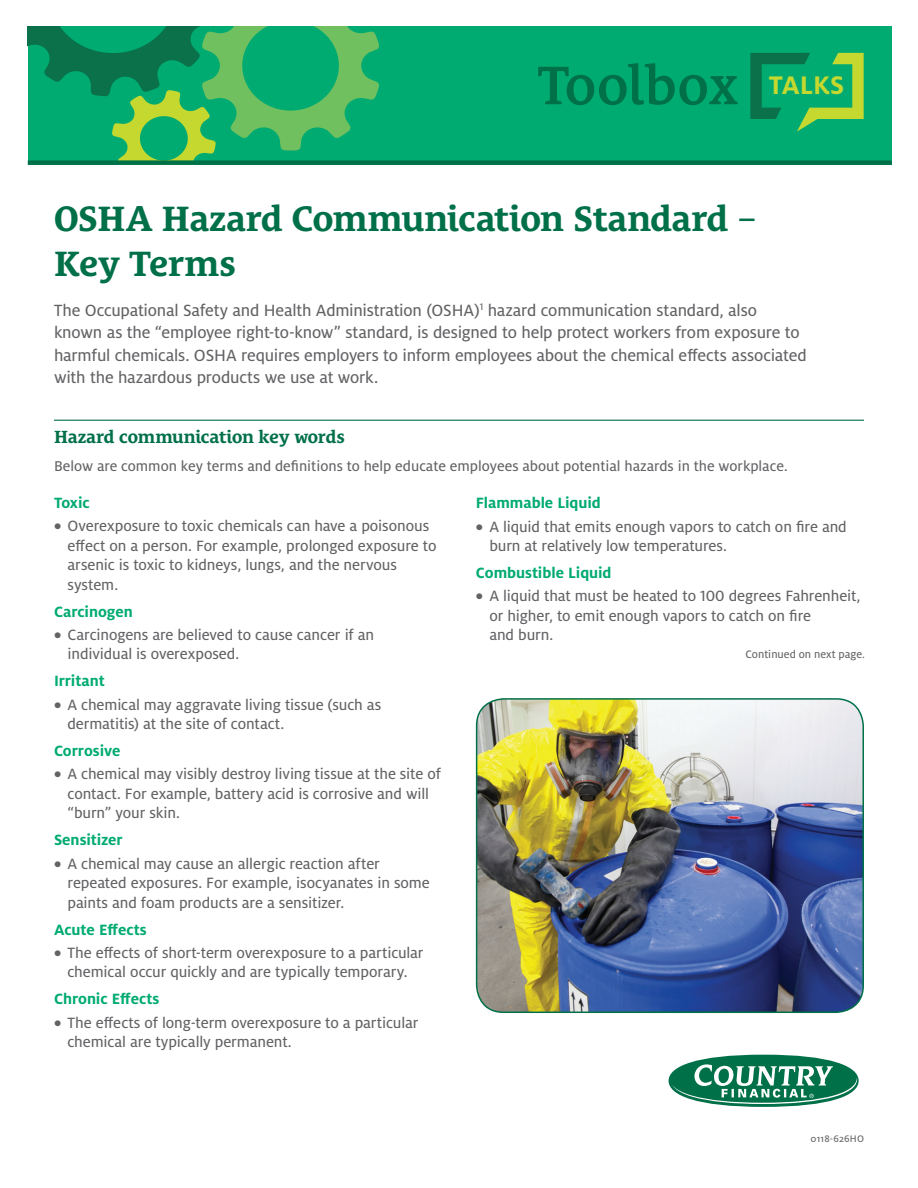
<style>
.page{position:relative;width:918px;height:1188px;background:#fff}
.page>*{position:absolute;margin:0;border:0;box-sizing:border-box;transform-origin:0 0}
.t1{font:600 55.5px "Le Monde Courrier Std";color:#007049}
.t2{font:700 36px/45px "Le Monde Courrier Std";letter-spacing:-.02em;color:#007049}
.t3{font:18px/22.5px "Milo OT Text";letter-spacing:-.01em;color:#636366}
.t4{font:700 18px "Le Monde Courrier Std";letter-spacing:-.02em;color:#007049}
.t5{font:16.5px/19.5px "Milo OT Text";letter-spacing:-.005em;color:#636366}
.t6{font:700 16.5px "Milo OT";letter-spacing:-.005em;color:#00ab72}
.t7{font:15.75px "Milo OT Text";color:#636366}
.t8{font:12px "Milo OT Text";color:#636366}
.t9{font:10.5px "Milo OT Text";letter-spacing:.015em;color:#636366}
.s1{font-family:"Milo OT Text";font-weight:400}
.s2{font-family:"Milo OT";font-weight:700}
</style>
<div class="page">
<hr style="left:54px;top:420px;width:810px;height:1px;background:#007049">
<div style="left:28px;top:26px;width:864px;height:138px;background:#00ab72"></div>
<svg style="left:27px;top:26px;width:352px;height:138px"></svg>
<svg style="left:750px;top:53px;width:114px;height:79px"></svg>
<div style="left:28px;top:160px;width:864px;height:5px;background:#007049"></div>
<div style="left:669px;top:1055px;width:190px;height:52px;background:#007049;border-radius:50%"></div>
<svg style="left:672px;top:1064px;width:185px;height:40px"></svg>
<img style="left:477px;top:699px;width:386px;height:313px">
<div style="left:476px;top:698px;width:388px;height:315px;border:2px solid #007049;border-radius:27px"></div>
<p class="t1" style="left:538px;top:53px;width:308px">Toolbox <sup>TALKS</sup></p>
<h1 class="t2" style="left:54px;top:196px;width:704px">OSHA Hazard Communication Standard <span class="s1">–<br></span>Key Terms</h1>
<p class="t3" style="left:54px;top:299px;width:754px">The Occupational Safety and Health Administration (OSHA)<sup>1</sup> hazard communication standard, also known as the “employee right-to-know” standard, is designed to help protect workers from exposure to harmful chemicals. OSHA requires employers to inform employees about the chemical efects associated with the hazardous products we use at work.</p>
<h4 class="t4" style="left:54px;top:426px;width:292px">Hazard communication key words</h4>
<p class="t7" style="left:54px;top:457px;width:735px">Below are common key terms and defnitions to help educate employees about potential hazards in the workplace.</p>
<h4 class="t6" style="left:54px;top:493px;width:37px">Toxic</h4>
<p class="t5" style="left:67px;top:516px;width:371px;text-indent:-13px"><span class="s2">•</span> Overexposure to toxic chemicals can have a poisonous efect on a person. For example, prolonged exposure to arsenic is toxic to kidneys, lungs, and the nervous system.</p>
<p class="t6" style="left:54px;top:602px;width:80px">Carcinogen</p>
<p class="t5" style="left:67px;top:625px;width:308px;text-indent:-13px"><span class="s2">•</span> Carcinogens are believed to cause cancer if an individual is overexposed.</p>
<h4 class="t6" style="left:54px;top:672px;width:52px">Irritant</h4>
<p class="t5" style="left:67px;top:695px;width:315px;text-indent:-13px"><span class="s2">•</span> A chemical may aggravate living tissue (such as dermatitis) at the site of contact.</p>
<h4 class="t6" style="left:54px;top:742px;width:68px">Corrosive</h4>
<p class="t5" style="left:67px;top:765px;width:375px;text-indent:-13px"><span class="s2">•</span> A chemical may visibly destroy living tissue at the site of contact. For example, battery acid is corrosive and will “burn” your skin.</p>
<h4 class="t6" style="left:54px;top:831px;width:70px">Sensitizer</h4>
<p class="t5" style="left:67px;top:854px;width:364px;text-indent:-13px"><span class="s2">•</span> A chemical may cause an allergic reaction after repeated exposures. For example, isocyanates in some paints and foam products are a sensitizer.</p>
<h4 class="t6" style="left:54px;top:920px;width:94px">Acute Efects</h4>
<p class="t5" style="left:54px;top:943px;width:371px;text-align:center"><span class="s2">•</span> The efects of short-term overexposure to a particular chemical occur quickly and are typically temporary.</p>
<h4 class="t6" style="left:54px;top:990px;width:107px">Chronic Efects</h4>
<p class="t5" style="left:67px;top:1013px;width:352px;text-indent:-13px"><span class="s2">•</span> The efects of long-term overexposure to a particular chemical are typically permanent.</p>
<h4 class="t6" style="left:476px;top:494px;width:127px">Flammable Liquid</h4>
<p class="t5" style="left:489px;top:517px;width:359px;text-indent:-13px"><span class="s2">•</span> A liquid that emits enough vapors to catch on fre and burn at relatively low temperatures.</p>
<p class="t6" style="left:476px;top:564px;width:137px">Combustible Liquid</p>
<p class="t5" style="left:489px;top:587px;width:373px;text-indent:-13px"><span class="s2">•</span> A liquid that must be heated to 100 degrees Fahrenheit, or higher, to emit enough vapors to catch on fre<br>and burn.</p>
<p class="t8" style="left:745px;top:648px;width:121px">Continued on next page.</p>
<p class="t9" style="left:810px;top:1133px;width:55px">0118-626HO</p>
</div>
